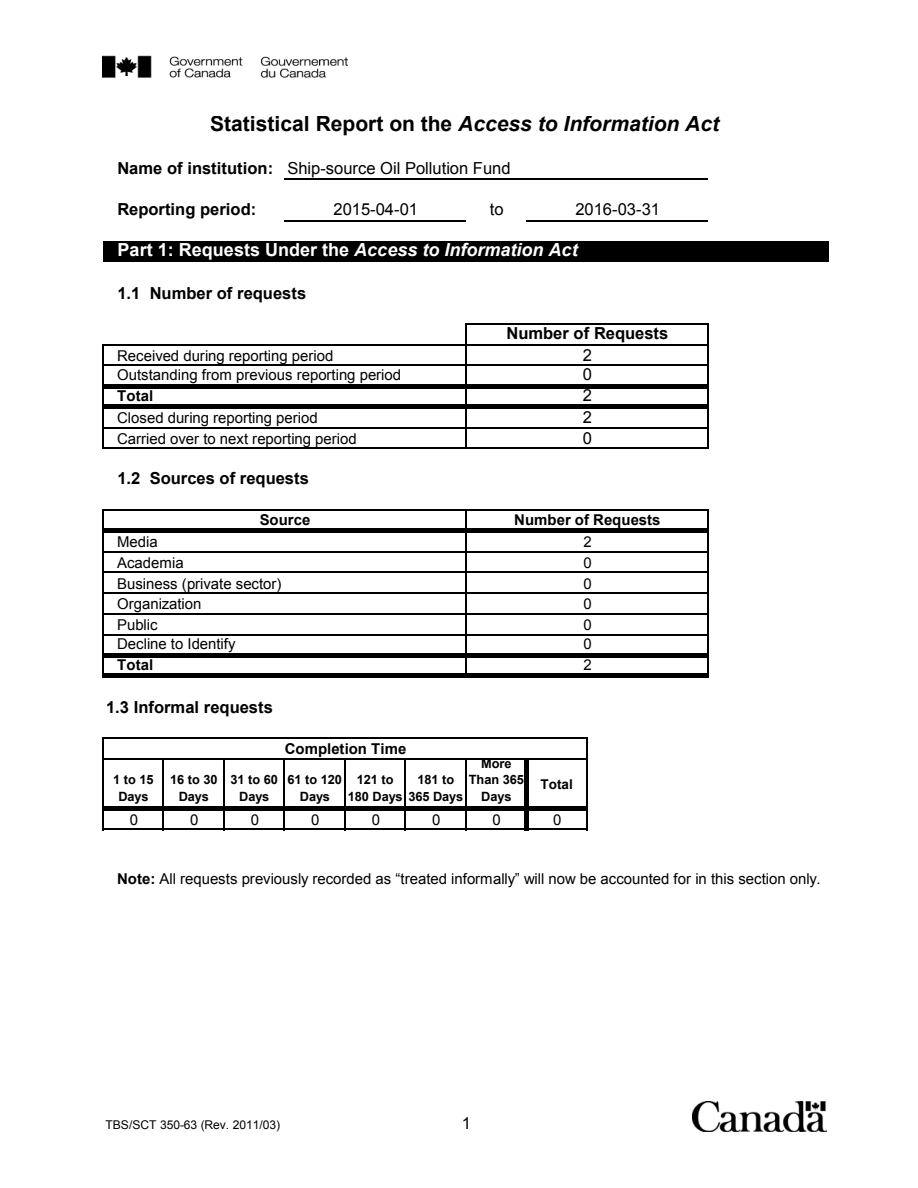
<style>
.page{position:relative;width:918px;height:1188px;background:#fff}
.page>*{position:absolute;margin:0;border:0;box-sizing:border-box;transform-origin:0 0}
.t1{font:700 21px "Arial";color:#000}
.t2{font:700 18px "Arial";color:#fff}
.t3{font:700 16.5px "Arial";color:#000}
.t4{font:16.5px "Arial";color:#000}
.t5{font:15px "Arial";color:#000}
.t6{font:700 15px "Arial";letter-spacing:.005em;color:#000}
.t7{font:700 13.5px "Arial";color:#000}
.t8{font:700 12.75px/16.4px "Arial";letter-spacing:-.005em;color:#000;text-align:center}
.t9{font:12px "Arial";letter-spacing:-.005em;color:#000}
.s1{font-style:italic}
.s2{font-weight:700}
</style>
<div class="page">
<div style="left:104px;top:241px;width:725px;height:21px;background:#000"></div>
<hr style="left:284px;top:220px;width:182px;height:1px;background:#000">
<hr style="left:102px;top:344px;width:2px;height:40px;background:#000">
<hr style="left:465px;top:323px;width:2px;height:61px;background:#000">
<hr style="left:707px;top:325px;width:1px;height:59px;background:#000">
<svg style="left:102px;top:388px;width:2px;height:17px"></svg>
<svg style="left:465px;top:388px;width:2px;height:17px"></svg>
<svg style="left:707px;top:388px;width:1px;height:17px"></svg>
<hr style="left:102px;top:409px;width:2px;height:40px;background:#000">
<hr style="left:465px;top:409px;width:2px;height:40px;background:#000">
<hr style="left:707px;top:409px;width:1px;height:40px;background:#000">
<svg style="left:102px;top:510px;width:2px;height:19px"></svg>
<svg style="left:465px;top:511px;width:2px;height:18px"></svg>
<svg style="left:707px;top:511px;width:1px;height:18px"></svg>
<hr style="left:102px;top:533px;width:2px;height:120px;background:#000">
<hr style="left:465px;top:533px;width:2px;height:120px;background:#000">
<hr style="left:707px;top:533px;width:1px;height:120px;background:#000">
<svg style="left:102px;top:657px;width:2px;height:17px"></svg>
<svg style="left:465px;top:657px;width:2px;height:17px"></svg>
<hr style="left:104px;top:758px;width:420px;height:1px;background:#000">
<hr style="left:102px;top:737px;width:2px;height:70px;background:#000">
<hr style="left:163px;top:759px;width:1px;height:48px;background:#000">
<hr style="left:223px;top:759px;width:2px;height:48px;background:#000">
<hr style="left:284px;top:759px;width:1px;height:48px;background:#000">
<hr style="left:344px;top:759px;width:2px;height:48px;background:#000">
<hr style="left:405px;top:759px;width:1px;height:48px;background:#000">
<hr style="left:465px;top:759px;width:2px;height:48px;background:#000">
<hr style="left:104px;top:829px;width:420px;height:1px;background:#000">
<hr style="left:586px;top:739px;width:2px;height:68px;background:#000">
<svg style="left:465px;top:811px;width:2px;height:18px"></svg>
<svg style="left:707px;top:657px;width:1px;height:17px"></svg>
<svg style="left:102px;top:811px;width:2px;height:19px"></svg>
<svg style="left:586px;top:811px;width:2px;height:18px"></svg>
<svg style="left:163px;top:811px;width:1px;height:18px"></svg>
<svg style="left:223px;top:811px;width:2px;height:18px"></svg>
<svg style="left:284px;top:811px;width:1px;height:18px"></svg>
<svg style="left:344px;top:811px;width:2px;height:18px"></svg>
<svg style="left:405px;top:811px;width:1px;height:18px"></svg>
<hr style="left:524px;top:758px;width:4px;height:72px;background:#000">
<hr style="left:284px;top:178px;width:424px;height:2px;background:#000">
<hr style="left:526px;top:220px;width:182px;height:1px;background:#000">
<hr style="left:467px;top:323px;width:241px;height:2px;background:#000">
<hr style="left:104px;top:344px;width:604px;height:1px;background:#000">
<hr style="left:104px;top:365px;width:604px;height:1px;background:#000">
<hr style="left:102px;top:384px;width:606px;height:4px;background:#000">
<hr style="left:102px;top:405px;width:606px;height:4px;background:#000">
<hr style="left:104px;top:427px;width:604px;height:1px;background:#000">
<hr style="left:104px;top:447px;width:604px;height:2px;background:#000">
<hr style="left:104px;top:510px;width:604px;height:1px;background:#000">
<hr style="left:102px;top:529px;width:606px;height:4px;background:#000">
<hr style="left:104px;top:551px;width:604px;height:1px;background:#000">
<hr style="left:104px;top:572px;width:604px;height:1px;background:#000">
<hr style="left:104px;top:592px;width:604px;height:2px;background:#000">
<hr style="left:104px;top:613px;width:604px;height:2px;background:#000">
<hr style="left:104px;top:634px;width:604px;height:1px;background:#000">
<hr style="left:102px;top:653px;width:606px;height:4px;background:#000">
<hr style="left:102px;top:674px;width:606px;height:4px;background:#000">
<hr style="left:104px;top:737px;width:484px;height:2px;background:#000">
<hr style="left:528px;top:758px;width:60px;height:1px;background:#000">
<hr style="left:102px;top:807px;width:486px;height:4px;background:#000">
<hr style="left:528px;top:829px;width:60px;height:1px;background:#000">
<img style="left:102px;top:55px;width:246px;height:23px">
<img style="left:692px;top:1101px;width:135px;height:30px">
<p class="t1" style="left:210px;top:110px;width:510px">Statistical Report on the <span class="s1">Access to Information Act</span></p>
<p class="t4" style="left:117px;top:157px;width:395px"><span class="s2">Name of institution:</span> Ship-source Oil Pollution Fund</p>
<p class="t3" style="left:117px;top:198px;width:140px">Reporting period:</p>
<p class="t4" style="left:334px;top:199px;width:86px">2015-04-01</p>
<p class="t4" style="left:575px;top:199px;width:86px">2016-03-31</p>
<p class="t4" style="left:490px;top:199px;width:15px">to</p>
<p class="t2" style="left:118px;top:238px;width:462px">Part 1: Requests Under the <span class="s1">Access to Information Act</span></p>
<p class="t3" style="left:117px;top:283px;width:190px">1.1 Number of requests</p>
<p class="t3" style="left:507px;top:323px;width:163px">Number of Requests</p>
<p class="t5" style="left:117px;top:346px;width:218px">Received during reporting period</p>
<p class="t4" style="left:583px;top:344px;width:11px">2</p>
<p class="t5" style="left:117px;top:365px;width:285px">Outstanding from previous reporting period</p>
<p class="t4" style="left:583px;top:364px;width:11px">0</p>
<p class="t6" style="left:117px;top:386px;width:37px">Total</p>
<p class="t4" style="left:583px;top:384px;width:11px">2</p>
<p class="t5" style="left:117px;top:408px;width:202px">Closed during reporting period</p>
<p class="t4" style="left:583px;top:407px;width:11px">2</p>
<p class="t5" style="left:117px;top:429px;width:241px">Carried over to next reporting period</p>
<p class="t4" style="left:583px;top:427px;width:11px">0</p>
<p class="t3" style="left:117px;top:467px;width:193px">1.2 Sources of requests</p>
<p class="t6" style="left:260px;top:510px;width:52px">Source</p>
<p class="t6" style="left:514px;top:510px;width:148px">Number of Requests</p>
<p class="t5" style="left:117px;top:532px;width:42px">Media</p>
<p class="t5" style="left:583px;top:532px;width:10px">2</p>
<p class="t5" style="left:117px;top:553px;width:68px">Academia</p>
<p class="t5" style="left:583px;top:553px;width:10px">0</p>
<p class="t5" style="left:117px;top:574px;width:166px">Business (private sector)</p>
<p class="t5" style="left:583px;top:574px;width:10px">0</p>
<p class="t5" style="left:117px;top:594px;width:86px">Organization</p>
<p class="t5" style="left:583px;top:594px;width:10px">0</p>
<p class="t5" style="left:117px;top:615px;width:42px">Public</p>
<p class="t5" style="left:583px;top:615px;width:10px">0</p>
<p class="t5" style="left:117px;top:634px;width:120px">Decline to Identify</p>
<p class="t5" style="left:583px;top:634px;width:10px">0</p>
<p class="t6" style="left:117px;top:655px;width:37px">Total</p>
<p class="t5" style="left:583px;top:655px;width:10px">2</p>
<p class="t3" style="left:106px;top:696px;width:168px">1.3 Informal requests</p>
<p class="t6" style="left:285px;top:739px;width:123px">Completion Time</p>
<p class="t8" style="left:469px;top:756px;width:57px">More<br>Than 365<br>Days</p>
<p class="t8" style="left:113px;top:772px;width:42px">1 to 15<br>Days</p>
<p class="t8" style="left:170px;top:772px;width:49px">16 to 30<br>Days</p>
<p class="t8" style="left:231px;top:772px;width:49px">31 to 60<br>Days</p>
<p class="t8" style="left:288px;top:772px;width:56px">61 to 120<br>Days</p>
<p class="t8" style="left:348px;top:772px;width:117px;text-align:left;text-indent:9px">121 to<br>180 Days 365 Days</p>
<p class="t8" style="left:417px;top:772px;width:38px">181 to</p>
<p class="t7" style="left:541px;top:775px;width:34px">Total</p>
<p class="t5" style="left:130px;top:810px;width:10px">0</p>
<p class="t5" style="left:190px;top:810px;width:10px">0</p>
<p class="t5" style="left:251px;top:810px;width:10px">0</p>
<p class="t5" style="left:311px;top:810px;width:10px">0</p>
<p class="t5" style="left:372px;top:810px;width:10px">0</p>
<p class="t5" style="left:432px;top:810px;width:10px">0</p>
<p class="t5" style="left:493px;top:810px;width:10px">0</p>
<p class="t5" style="left:553px;top:810px;width:10px">0</p>
<p class="t5" style="left:117px;top:869px;width:705px"><span class="s2">Note:</span> All requests previously recorded as “treated informally” will now be accounted for in this section only.</p>
<p class="t9" style="left:105px;top:1117px;width:176px">TBS/SCT 350-63 (Rev. 2011/03)</p>
<p class="t4" style="left:462px;top:1112px;width:11px">1</p>
</div>
